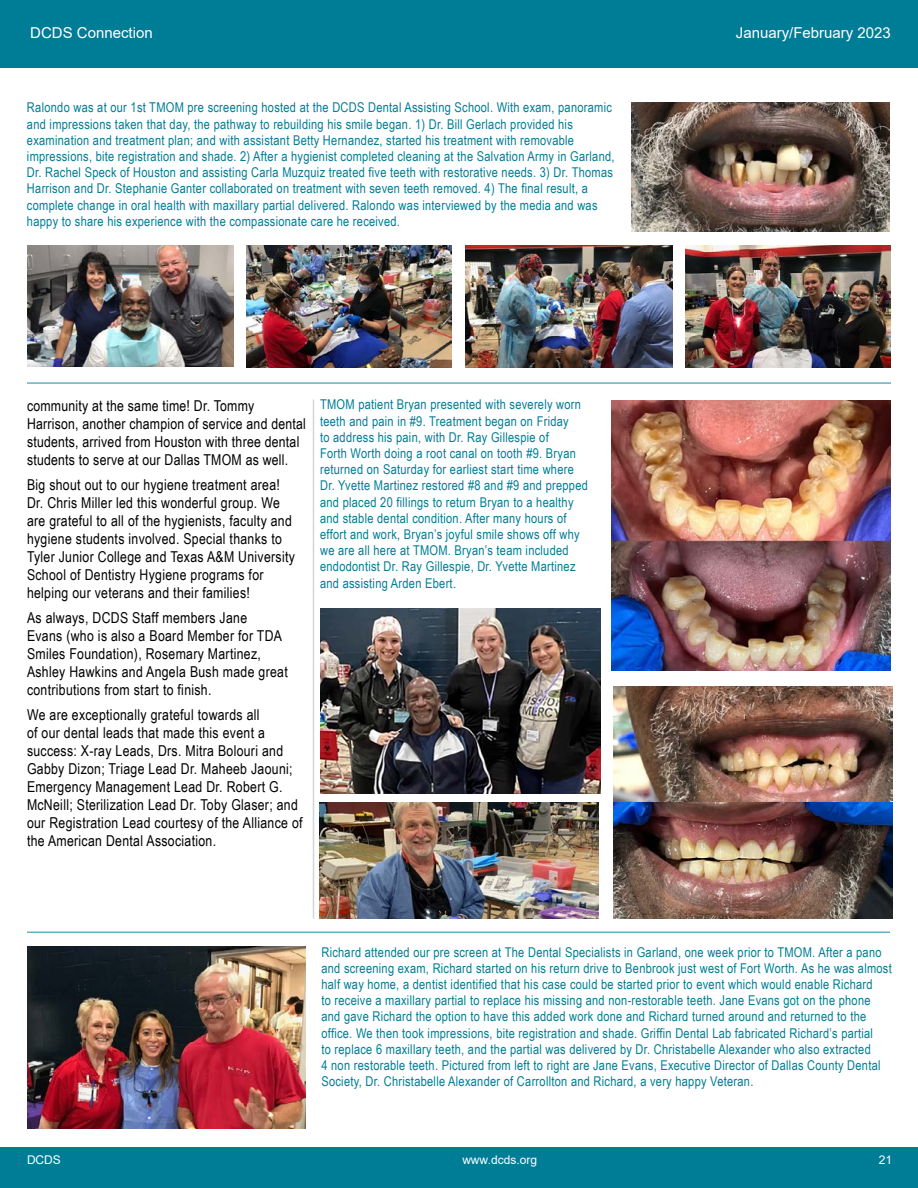
<style>
.page{position:relative;width:918px;height:1188px;background:#fff}
.page>*{position:absolute;margin:0;border:0;box-sizing:border-box;transform-origin:0 0}
.t1{font:15px/18px "Arial Narrow";letter-spacing:.02em;color:#000}
.t2{font:15px "Arial";color:#fff}
.t3{font:13.5px/16.2px "Arial Narrow";letter-spacing:.02em;color:#007d96}
.t4{font:12px "Arial";color:#fff}
</style>
<div class="page">
<div style="left:0;top:0;width:918px;height:60px;background:#007d96"></div>
<div style="left:0;top:51px;width:918px;height:17px;background:#007d96"></div>
<div style="left:0;top:1148px;width:918px;height:40px;background:#007d96"></div>
<img style="left:632px;top:103px;width:258px;height:128px">
<img style="left:246px;top:245px;width:205px;height:122px">
<img style="left:466px;top:245px;width:207px;height:122px">
<img style="left:685px;top:245px;width:205px;height:122px">
<hr style="left:27px;top:382px;width:864px;height:2px;background:#63b1c3">
<img style="left:27px;top:947px;width:278px;height:182px">
<hr style="left:27px;top:932px;width:863px;height:1px;background:#63b1c3">
<img style="left:320px;top:608px;width:280px;height:185px">
<img style="left:613px;top:802px;width:279px;height:117px">
<img style="left:612px;top:400px;width:278px;height:271px">
<img style="left:613px;top:686px;width:279px;height:116px">
<img style="left:320px;top:802px;width:278px;height:117px">
<hr style="left:313px;top:400px;width:1px;height:519px;background:#d3d5d6">
<img style="left:27px;top:245px;width:207px;height:122px">
<p class="t2" style="left:30px;top:22px;width:124px">DCDS Connection</p>
<p class="t2" style="left:736px;top:22px;width:157px">January/February 2023</p>
<p class="t3" style="left:27px;top:99px;width:589px">Ralondo was at our 1st TMOM pre screening hosted at the DCDS Dental Assisting School. With exam, panoramic and impressions taken that day, the pathway to rebuilding his smile began. 1) Dr. Bill Gerlach provided his examination and treatment plan; and with assistant Betty Hernandez, started his treatment with removable impressions, bite registration and shade. 2) After a hygienist completed cleaning at the Salvation Army in Garland, Dr. Rachel Speck of Houston and assisting Carla Muzquiz treated five teeth with restorative needs. 3) Dr. Thomas Harrison and Dr. Stephanie Ganter collaborated on treatment with seven teeth removed. 4) The final result, a complete change in oral health with maxillary partial delivered. Ralondo was interviewed by the media and was happy to share his experience with the compassionate care he received.</p>
<p class="t1" style="left:27px;top:396px;width:280px">community at the same time! Dr. Tommy Harrison, another champion of service and dental students, arrived from Houston with three dental students to serve at our Dallas TMOM as well.</p>
<p class="t1" style="left:27px;top:475px;width:269px">Big shout out to our hygiene treatment area!<br>Dr. Chris Miller led this wonderful group. We are grateful to all of the hygienists, faculty and hygiene students involved. Special thanks to Tyler Junior College and Texas A&amp;M University School of Dentistry Hygiene programs for helping our veterans and their families!</p>
<p class="t1" style="left:27px;top:608px;width:262px">As always, DCDS Staff members Jane<br>Evans (who is also a Board Member for TDA Smiles Foundation), Rosemary Martinez, Ashley Hawkins and Angela Bush made great contributions from start to finish.</p>
<p class="t1" style="left:27px;top:705px;width:277px">We are exceptionally grateful towards all<br>of our dental leads that made this event a success: X-ray Leads, Drs. Mitra Bolouri and Gabby Dizon; Triage Lead Dr. Maheeb Jaouni; Emergency Management Lead Dr. Robert G.<br>McNeill; Sterilization Lead Dr. Toby Glaser; and our Registration Lead courtesy of the Alliance of the American Dental Association.</p>
<p class="t3" style="left:320px;top:396px;width:269px">TMOM patient Bryan presented with severely worn teeth and pain in #9. Treatment began on Friday<br>to address his pain, with Dr. Ray Gillespie of<br>Forth Worth doing a root canal on tooth #9. Bryan returned on Saturday for earliest start time where Dr. Yvette Martinez restored #8 and #9 and prepped and placed 20 fillings to return Bryan to a healthy and stable dental condition. After many hours of effort and work, Bryan’s joyful smile shows off why we are all here at TMOM. Bryan’s team included endodontist Dr. Ray Gillespie, Dr. Yvette Martinez and assisting Arden Ebert.</p>
<p class="t3" style="left:321px;top:943px;width:572px">Richard attended our pre screen at The Dental Specialists in Garland, one week prior to TMOM. After a pano and screening exam, Richard started on his return drive to Benbrook just west of Fort Worth. As he was almost half way home, a dentist identified that his case could be started prior to event which would enable Richard<br>to receive a maxillary partial to replace his missing and non-restorable teeth. Jane Evans got on the phone and gave Richard the option to have this added work done and Richard turned around and returned to the office. We then took impressions, bite registration and shade. Griffin Dental Lab fabricated Richard’s partial<br>to replace 6 maxillary teeth, and the partial was delivered by Dr. Christabelle Alexander who also extracted<br>4 non restorable teeth. Pictured from left to right are Jane Evans, Executive Director of Dallas County Dental Society, Dr. Christabelle Alexander of Carrollton and Richard, a very happy Veteran.</p>
<p class="t4" style="left:27px;top:1152px;width:35px">DCDS</p>
<p class="t4" style="left:462px;top:1152px;width:76px">www.dcds.org</p>
<p class="t4" style="left:879px;top:1152px;width:15px">21</p>
</div>
